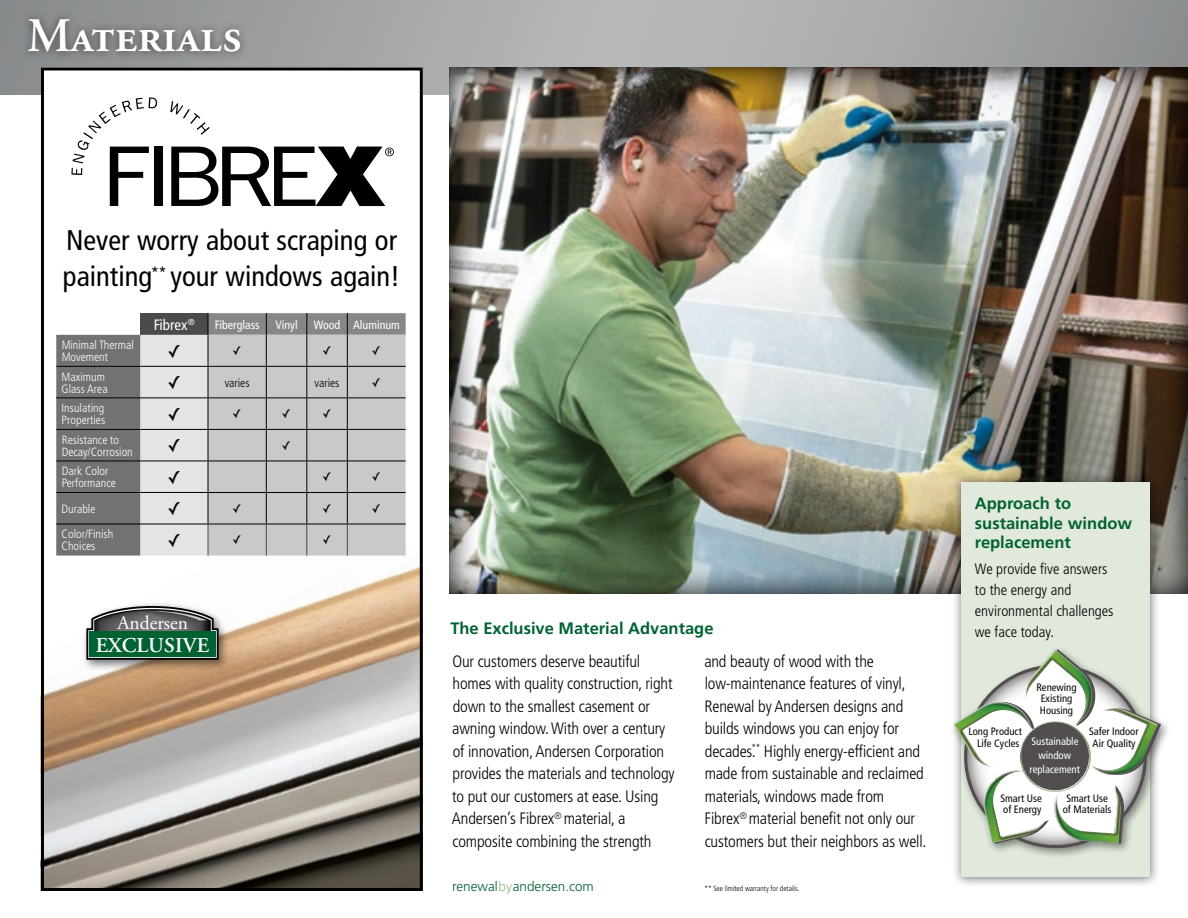
<style>
.page{position:relative;width:1188px;height:918px;background:#fff}
.page>*{position:absolute;margin:0;border:0;box-sizing:border-box;transform-origin:0 0}
.t1{font:600 48px "Adobe Garamond Pro";color:#fff}
.t2{font:condensed 28.5px/36px "Frutiger";color:#000}
.t3{font:600 21.15px "Adobe Garamond Pro";letter-spacing:.015em;color:#fff}
.t4{font:19.5px "Adobe Garamond Pro";color:#fff}
.t5{font:18px "Lucida Grande";color:#000}
.t6{font:300 condensed 16.5px/22.5px "Frutiger";letter-spacing:-.01em;color:#000}
.t7{font:700 16.5px/19.5px "Frutiger";color:#006232}
.t8{font:300 condensed 15px/21px "Frutiger";color:#000}
.t9{font:condensed 15px "Frutiger";color:#fff}
.t10{font:300 13.5px "Frutiger";color:#006232}
.t11{font:300 condensed 12px/12px "Frutiger";color:#fff}
.t12{font:condensed 12px "Frutiger";color:#fff}
.t13{font:12px "Lucida Grande";color:#000}
.t14{font:300 condensed 12px "Frutiger";color:#000}
.t15{font:condensed 10.8px "Frutiger";letter-spacing:-.01em;color:#fff}
.t16{font:condensed 10.65px/11.6px "Frutiger";color:#080605;text-align:center}
.t17{font:300 condensed 7.5px "Frutiger";color:#000}
.s1{color:#9bb789}
</style>
<div class="page">
<svg style="left:0;top:0;width:1188px;height:94px;background:#a4a6a8"></svg>
<img style="left:448px;top:67px;width:740px;height:527px">
<svg style="left:39px;top:66px;width:385px;height:825px"></svg>
<div style="left:82px;top:601px;width:148px;height:70px;background:#000;opacity:.54"></div>
<svg style="left:86px;top:606px;width:133px;height:54px;background:#737373"></svg>
<div style="left:89px;top:631px;width:127px;height:26px;background:#006232"></div>
<div style="left:20px;top:10px;width:229px;height:51px;background:#000;opacity:.55"></div>
<div style="left:951px;top:473px;width:209px;height:414px;background:#000;opacity:.55"></div>
<div style="left:961px;top:483px;width:189px;height:394px;background:#e1e9dc"></div>
<div style="left:949px;top:644px;width:222px;height:215px;background:#000;opacity:.46"></div>
<img style="left:953px;top:702px;width:3px;height:66px">
<svg style="left:956px;top:649px;width:205px;height:203px"></svg>
<svg style="left:56px;top:313px;width:350px;height:243px;background:#b0b1b1"></svg>
<hr style="left:208px;top:335px;width:1px;height:31px;background:#000">
<hr style="left:266px;top:335px;width:1px;height:31px;background:#000">
<hr style="left:306px;top:335px;width:1px;height:31px;background:#000">
<hr style="left:347px;top:335px;width:1px;height:31px;background:#000">
<hr style="left:208px;top:367px;width:1px;height:30px;background:#000">
<hr style="left:266px;top:367px;width:1px;height:30px;background:#000">
<hr style="left:306px;top:367px;width:1px;height:30px;background:#000">
<hr style="left:347px;top:367px;width:1px;height:30px;background:#000">
<hr style="left:208px;top:398px;width:1px;height:31px;background:#000">
<hr style="left:266px;top:398px;width:1px;height:31px;background:#000">
<hr style="left:306px;top:398px;width:1px;height:31px;background:#000">
<hr style="left:347px;top:398px;width:1px;height:31px;background:#000">
<hr style="left:208px;top:430px;width:1px;height:31px;background:#000">
<hr style="left:266px;top:430px;width:1px;height:31px;background:#000">
<hr style="left:306px;top:430px;width:1px;height:31px;background:#000">
<hr style="left:347px;top:430px;width:1px;height:31px;background:#000">
<hr style="left:208px;top:461px;width:1px;height:31px;background:#000">
<hr style="left:266px;top:461px;width:1px;height:31px;background:#000">
<hr style="left:306px;top:461px;width:1px;height:31px;background:#000">
<hr style="left:347px;top:461px;width:1px;height:31px;background:#000">
<hr style="left:208px;top:493px;width:1px;height:31px;background:#000">
<hr style="left:266px;top:493px;width:1px;height:31px;background:#000">
<hr style="left:306px;top:493px;width:1px;height:31px;background:#000">
<hr style="left:347px;top:493px;width:1px;height:31px;background:#000">
<hr style="left:208px;top:524px;width:1px;height:32px;background:#4a4b4b">
<hr style="left:266px;top:524px;width:1px;height:32px;background:#4a4b4b">
<hr style="left:306px;top:524px;width:1px;height:32px;background:#4a4b4b">
<hr style="left:347px;top:524px;width:1px;height:32px;background:#4a4b4b">
<div style="left:58px;top:84px;width:349px;height:135px;background:#fff"></div>
<svg style="left:41px;top:68px;width:382px;height:138px"></svg>
<h1 class="t1" style="left:27px;top:8px;width:217px">Materials</h1>
<h2 class="t2" style="left:63px;top:222px;width:339px">Never worry about scraping or painting<sup>**</sup> your windows again!</h2>
<p class="t9" style="left:154px;top:316px;width:42px">Fibrex<sup>®</sup></p>
<p class="t12" style="left:215px;top:317px;width:46px">Fiberglass</p>
<p class="t12" style="left:275px;top:317px;width:24px">Vinyl</p>
<p class="t12" style="left:314px;top:317px;width:88px">Wood Aluminum</p>
<p class="t11" style="left:62px;top:339px;width:74px">Minimal Thermal<br>Movement</p>
<p class="t5" style="left:167px;top:341px;width:15px">✓</p>
<p class="t13" style="left:233px;top:344px;width:11px">✓</p>
<p class="t13" style="left:322px;top:344px;width:11px">✓</p>
<p class="t13" style="left:372px;top:344px;width:11px">✓</p>
<p class="t11" style="left:62px;top:371px;width:48px">Maximum<br>Glass Area</p>
<p class="t5" style="left:167px;top:372px;width:15px">✓</p>
<p class="t14" style="left:225px;top:376px;width:26px">varies</p>
<p class="t14" style="left:315px;top:376px;width:26px">varies</p>
<p class="t13" style="left:372px;top:376px;width:11px">✓</p>
<p class="t11" style="left:62px;top:402px;width:45px">Insulating<br>Properties</p>
<p class="t5" style="left:167px;top:404px;width:15px">✓</p>
<p class="t13" style="left:233px;top:407px;width:11px">✓</p>
<p class="t13" style="left:282px;top:407px;width:11px">✓</p>
<p class="t13" style="left:322px;top:407px;width:11px">✓</p>
<p class="t11" style="left:62px;top:434px;width:73px">Resistance to<br>Decay/Corrosion</p>
<p class="t5" style="left:167px;top:435px;width:15px">✓</p>
<p class="t13" style="left:282px;top:439px;width:11px">✓</p>
<p class="t11" style="left:62px;top:465px;width:56px">Dark Color<br>Performance</p>
<p class="t5" style="left:167px;top:467px;width:15px">✓</p>
<p class="t13" style="left:322px;top:470px;width:11px">✓</p>
<p class="t13" style="left:372px;top:470px;width:11px">✓</p>
<p class="t11" style="left:62px;top:503px;width:35px">Durable</p>
<p class="t5" style="left:167px;top:499px;width:15px">✓</p>
<p class="t13" style="left:233px;top:502px;width:11px">✓</p>
<p class="t13" style="left:322px;top:502px;width:11px">✓</p>
<p class="t13" style="left:372px;top:502px;width:11px">✓</p>
<p class="t11" style="left:62px;top:528px;width:53px">Color/Finish<br>Choices</p>
<p class="t5" style="left:167px;top:530px;width:15px">✓</p>
<p class="t13" style="left:233px;top:533px;width:11px">✓</p>
<p class="t13" style="left:322px;top:533px;width:11px">✓</p>
<p class="t4" style="left:117px;top:611px;width:72px">Andersen</p>
<p class="t3" style="left:96px;top:633px;width:115px">EXCLUSIVE</p>
<p class="t7" style="left:450px;top:618px;width:265px">The Exclusive Material Advantage</p>
<p class="t6" style="left:452px;top:650px;width:224px">Our customers deserve beautiful homes with quality construction, right down to the smallest casement or awning window. With over a century of innovation, Andersen Corporation provides the materials and technology to put our customers at ease. Using Andersen’s Fibrex<sup>®</sup> material, a composite combining the strength</p>
<p class="t6" style="left:704px;top:650px;width:224px">and beauty of wood with the low-maintenance features of vinyl, Renewal by Andersen designs and builds windows you can enjoy for decades.<sup>**</sup> Highly energy-efficient and made from sustainable and reclaimed materials, windows made from Fibrex<sup>®</sup> material benefit not only our customers but their neighbors as well.</p>
<p class="t10" style="left:452px;top:879px;width:143px">renewal<span class="s1">by</span>andersen.com</p>
<p class="t17" style="left:704px;top:884px;width:96px">** See limited warranty for details.</p>
<p class="t7" style="left:975px;top:493px;width:159px">Approach to sustainable window replacement</p>
<p class="t8" style="left:975px;top:559px;width:140px">We provide five answers to the energy and environmental challenges we face today.</p>
<p class="t16" style="left:1036px;top:681px;width:42px">Renewing<br>Existing<br>Housing</p>
<p class="t16" style="left:968px;top:726px;width:55px">Long Product</p>
<p class="t15" style="left:977px;top:735px;width:103px"><sub>Life</sub> <sub>Cycles</sub> Sustainable</p>
<p class="t15" style="left:1038px;top:749px;width:34px">window</p>
<p class="t15" style="left:1029px;top:763px;width:52px">replacement</p>
<p class="t16" style="left:1089px;top:726px;width:51px">Safer Indoor</p>
<p class="t16" style="left:1093px;top:737px;width:45px">Air Quality</p>
<p class="t16" style="left:1000px;top:793px;width:43px;text-align:left">Smart Use of Energy</p>
<p class="t16" style="left:1063px;top:793px;width:50px">Smart Use of Materials</p>
</div>
